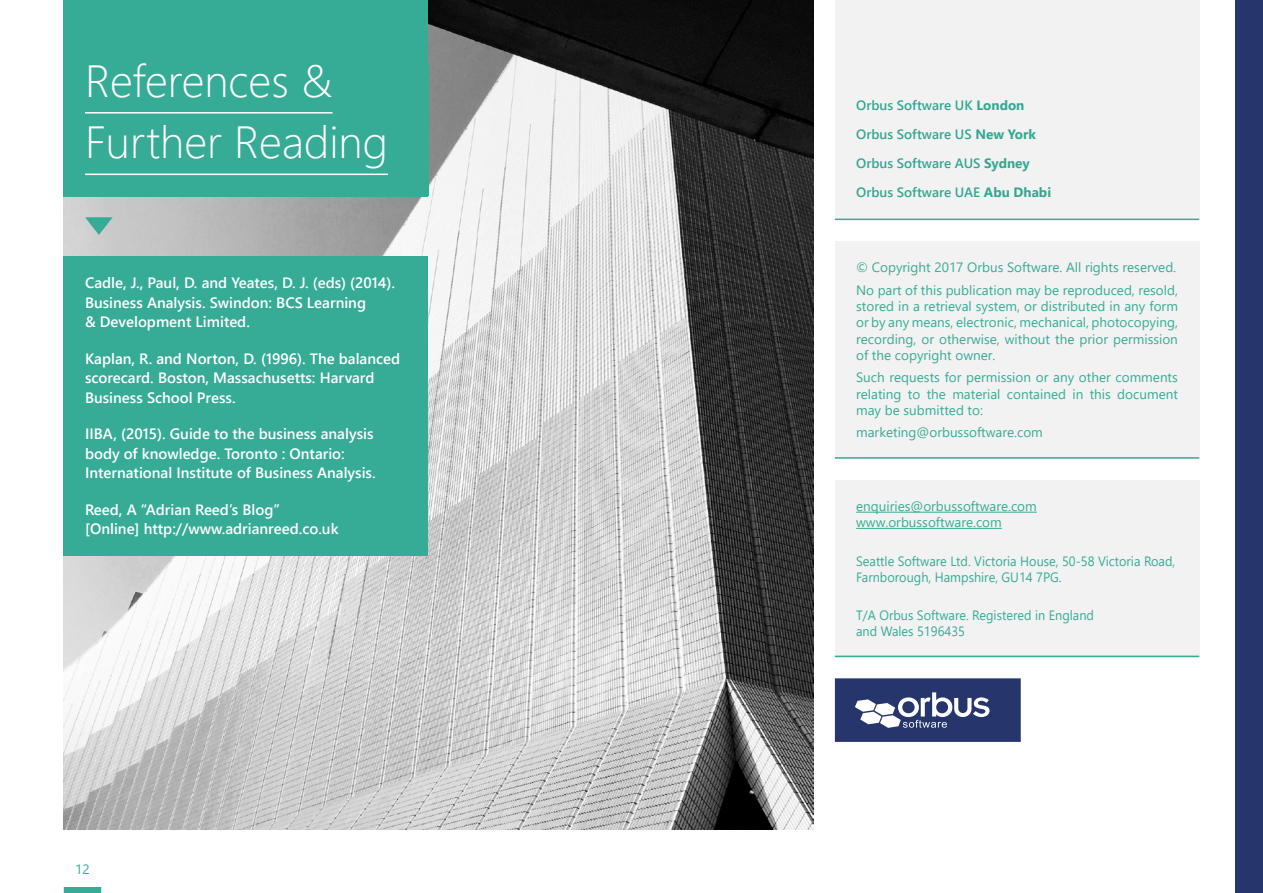
<style>
.page{position:relative;width:1263px;height:893px;background:#fff}
.page>*{position:absolute;margin:0;border:0;box-sizing:border-box;transform-origin:0 0}
.t1{font:300 45px/61.5px "Segoe UI";color:#fff}
.t2{font:600 15px/19.5px "Segoe UI";color:#fff}
.t3{font:13.5px/16.2px "Segoe UI";color:#36ab96}
.t4{font:13.5px/16.2px "Segoe UI";color:#36ab96;scale:.94 1}
.t5{font:600 13.5px/29px "Segoe UI";color:#32a793}
.s1{font-weight:700}
</style>
<div class="page">
<div style="left:1235px;top:0;width:28px;height:893px;background:#26356c"></div>
<img style="left:64px;top:0;width:750px;height:829px">
<div style="left:64px;top:887px;width:37px;height:6px;background:#36ab96"></div>
<svg style="left:85px;top:217px;width:28px;height:18px"></svg>
<div style="left:64px;top:256px;width:364px;height:300px;background:#36ab96"></div>
<div style="left:64px;top:0;width:364px;height:196px;background:#36ab96"></div>
<hr style="left:85px;top:112px;width:247px;height:2px;background:#fff">
<hr style="left:85px;top:174px;width:303px;height:1px;background:#fff">
<div style="left:835px;top:241px;width:364px;height:218px;background:#f2f2f2"></div>
<div style="left:835px;top:480px;width:364px;height:177px;background:#f2f2f2"></div>
<hr style="left:856px;top:512px;width:181px;height:1px;background:#36ab96">
<hr style="left:856px;top:528px;width:146px;height:1px;background:#36ab96">
<div style="left:835px;top:79px;width:364px;height:141px;background:#f2f2f2"></div>
<div style="left:835px;top:0;width:364px;height:92px;background:#f2f2f2"></div>
<svg style="left:835px;top:678px;width:186px;height:64px;background:#465382"></svg>
<hr style="left:835px;top:656px;width:364px;height:1px;background:#36ab96">
<hr style="left:835px;top:457px;width:364px;height:2px;background:#36ab96">
<hr style="left:835px;top:219px;width:364px;height:1px;background:#36ab96">
<h1 class="t1" style="left:85px;top:48px;width:304px">References &amp;<br>Further Reading</h1>
<p class="t2" style="left:85px;top:273px;width:312px">Cadle, J., Paul, D. and Yeates, D. J. (eds) (2014).<br>Business Analysis. Swindon: BCS Learning<br>&amp; Development Limited.</p>
<p class="t2" style="left:85px;top:349px;width:317px">Kaplan, R. and Norton, D. (1996). The balanced scorecard. Boston, Massachusetts: Harvard<br>Business School Press.</p>
<p class="t2" style="left:85px;top:424px;width:292px">IIBA, (2015). Guide to the business analysis body of knowledge. Toronto : Ontario:<br>International Institute of Business Analysis.</p>
<p class="t2" style="left:85px;top:500px;width:255px">Reed, A “Adrian Reed’s Blog”<br>[Online] http://www.adrianreed.co.uk</p>
<p class="t3" style="left:75px;top:861px;width:16px">12</p>
<p class="t5" style="left:856px;top:91px;width:197px">Orbus Software UK <span class="s1">London<br></span>Orbus Software US <span class="s1">New York<br></span>Orbus Software AUS <span class="s1">Sydney<br></span>Orbus Software UAE <span class="s1">Abu Dhabi</span></p>
<p class="t3" style="left:856px;top:256px;width:323px;line-height:22.5px">© Copyright 2017 Orbus Software. All rights reserved.<br>No part of this publication may be reproduced, resold,</p>
<p class="t3" style="left:856px;top:298px;width:323px;text-align:justify">stored in a retrieval system, or distributed in any form or by any means, electronic, mechanical, photocopying, recording, or otherwise, without the prior permission of the copyright owner.</p>
<p class="t3" style="left:856px;top:369px;width:323px;text-align:justify">Such requests for permission or any other comments relating to the material contained in this document may be submitted to:</p>
<p class="t3" style="left:856px;top:424px;width:188px">marketing@orbussoftware.com</p>
<p class="t3" style="left:856px;top:498px;width:182px">enquiries@orbussoftware.com www.orbussoftware.com</p>
<p class="t4" style="left:856px;top:553px;width:341px">Seattle Software Ltd. Victoria House, 50-58 Victoria Road,<br>Farnborough, Hampshire, GU14 7PG.</p>
<p class="t4" style="left:856px;top:606px;width:255px">T/A Orbus Software. Registered in England and Wales 5196435</p>
</div>
